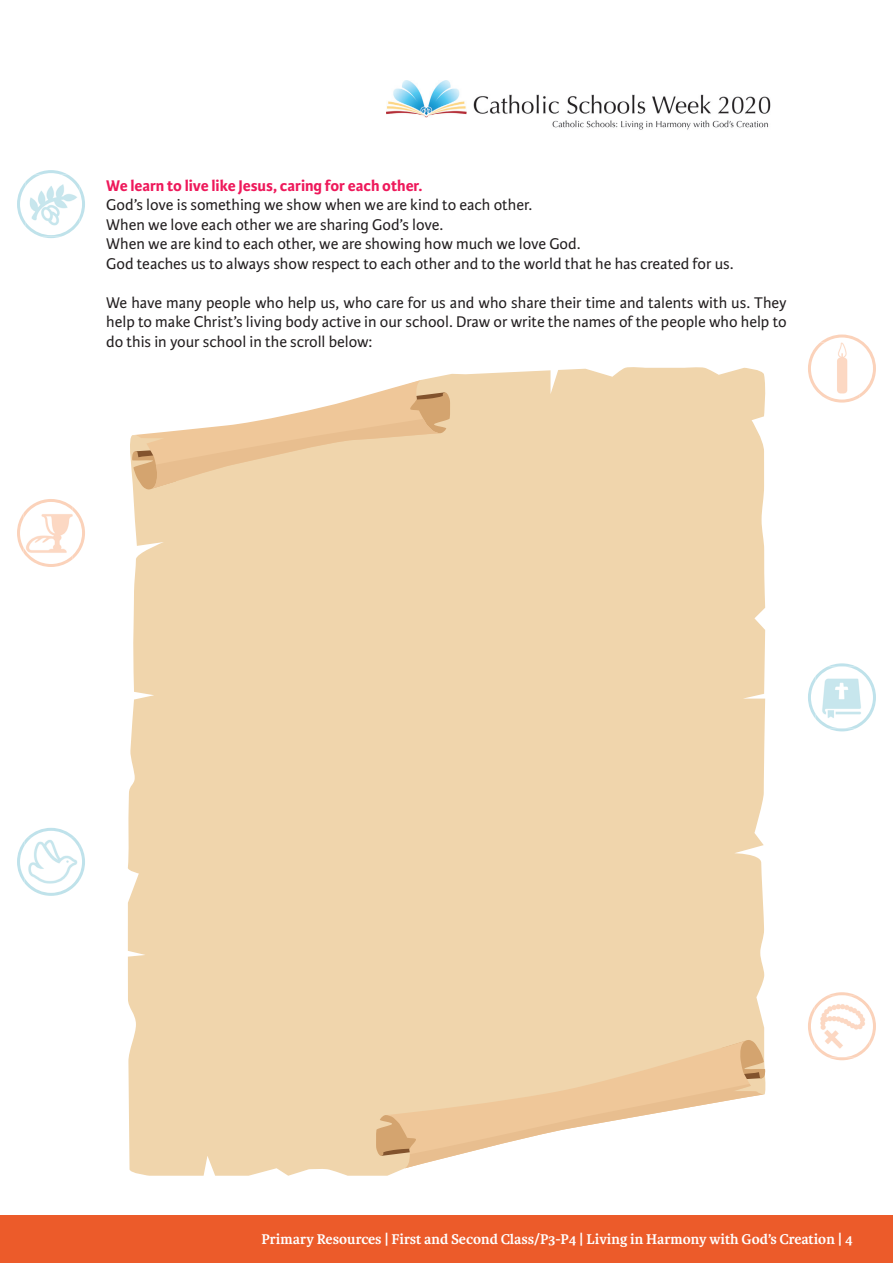
<style>
.page{position:relative;width:893px;height:1263px;background:#fff}
.page>*{position:absolute;margin:0;border:0;box-sizing:border-box;transform-origin:0 0}
.t1{font:16.5px/19.5px "Karmina Sans";color:#231f20}
.t2{font:700 16.5px "Karmina Sans";color:#ee195b}
.t3{font:700 15px "Karmina";color:#fff}
</style>
<div class="page">
<div style="left:0;top:1215px;width:893px;height:48px;background:#ec5b2a"></div>
<img style="left:387px;top:80px;width:384px;height:50px">
<img style="left:29px;top:499px;width:44px;height:8px">
<svg style="left:17px;top:170px;width:68px;height:68px"></svg>
<svg style="left:17px;top:507px;width:68px;height:60px"></svg>
<svg style="left:17px;top:828px;width:68px;height:55px"></svg>
<img style="left:25px;top:837px;width:54px;height:59px">
<svg style="left:808px;top:334px;width:68px;height:69px"></svg>
<svg style="left:808px;top:663px;width:68px;height:68px"></svg>
<svg style="left:808px;top:992px;width:68px;height:68px"></svg>
<div style="left:127px;top:367px;width:639px;height:809px;background:#f0d5ac"></div>
<svg style="left:132px;top:380px;width:318px;height:110px"></svg>
<svg style="left:376px;top:1040px;width:389px;height:128px"></svg>
<p class="t2" style="left:106px;top:176px;width:318px">We learn to live like Jesus, caring for each other.</p>
<p class="t1" style="left:106px;top:195px;width:629px">God’s love is something we show when we are kind to each other.<br>When we love each other we are sharing God’s love.<br>When we are kind to each other, we are showing how much we love God.<br>God teaches us to always show respect to each other and to the world that he has created for us.</p>
<p class="t1" style="left:106px;top:293px;width:682px;text-align:justify">We have many people who help us, who care for us and who share their time and talents with us. They help to make Christ’s living body active in our school. Draw or write the names of the people who help to do this in your school in the scroll below:</p>
<p class="t3" style="left:262px;top:1230px;width:592px">Primary Resources | First and Second Class/P3-P4 | Living in Harmony with God’s Creation | 4</p>
</div>
